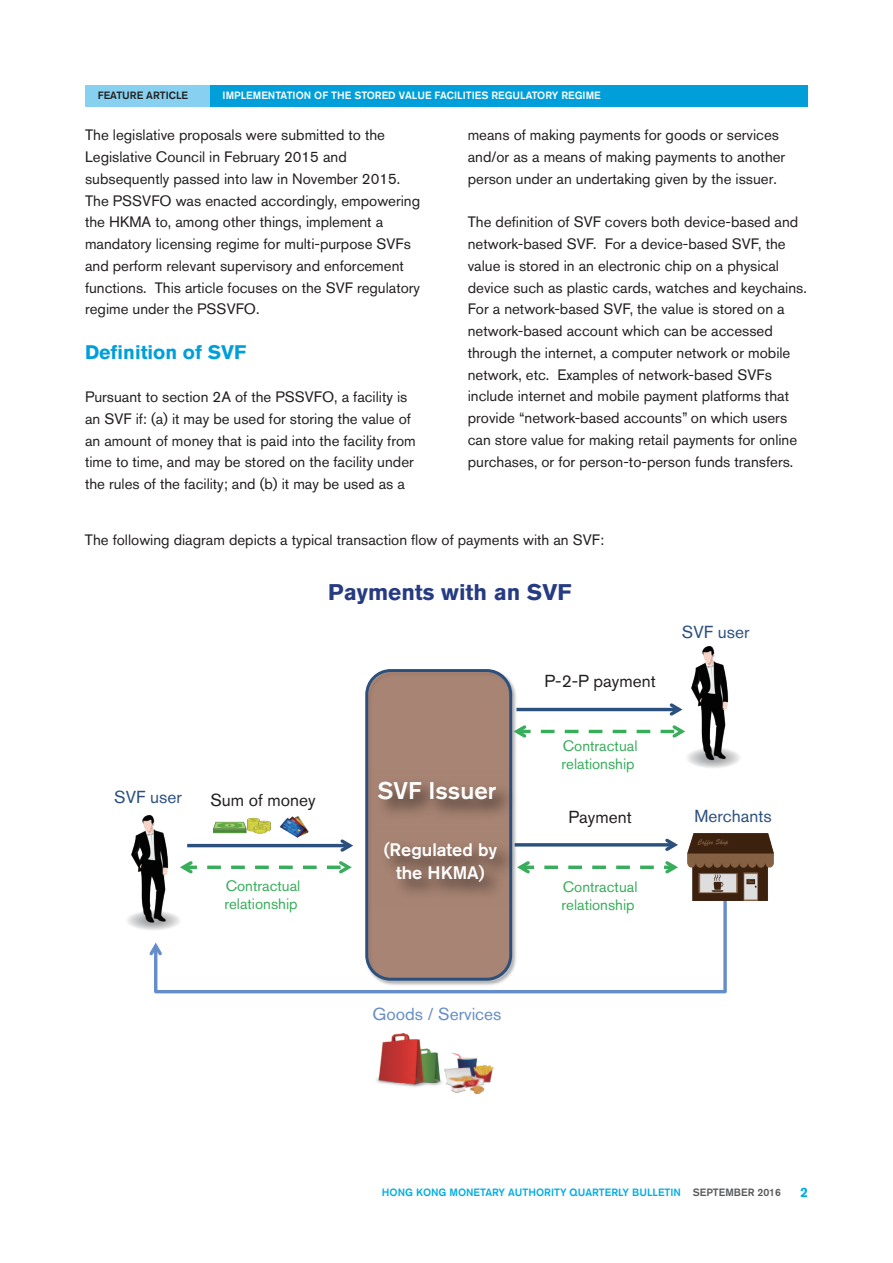
<style>
.page{position:relative;width:893px;height:1263px;background:#fff}
.page>*{position:absolute;margin:0;border:0;box-sizing:border-box;transform-origin:0 0}
.t1{font:500 24px "Akzidenz Grotesk BQ";color:#fff}
.t2{font:700 22.5px "Akzidenz Grotesk BQ";color:#263b82}
.t3{font:700 19.5px "Akzidenz Grotesk BQ";color:#009fda}
.t4{font:500 18px/23px "Akzidenz Grotesk BQ";color:#fff;text-align:center}
.t5{font:17.25px "Akzidenz Grotesk BQ";color:#231f20}
.t6{font:17.25px "Akzidenz Grotesk BQ";color:#2c507e}
.t7{font:17.25px "Akzidenz Grotesk BQ";color:#658dc9}
.t8{font:15px/21.8px "Akzidenz Grotesk BQ";color:#231f20}
.t9{font:15px/18px "Akzidenz Grotesk BQ";color:#38ad5b}
.t10{font:700 13.5px "Akzidenz Grotesk BQ";color:#00ade2}
.t11{font:500 10.5px "Akzidenz Grotesk BQ";color:#fff}
.t12{font:500 10.5px "Akzidenz Grotesk BQ";color:#00ade2}
.t13{font:500 10.5px "Akzidenz Grotesk BQ";color:#57585a}
.t14{font:500 10.5px "Akzidenz Grotesk BQ";color:#231f20}
.s1{color:#00ade2}
</style>
<div class="page">
<div style="left:85px;top:85px;width:723px;height:21px;background:#009fda"></div>
<div style="left:85px;top:85px;width:125px;height:21px;background:#88d0ef"></div>
<img style="left:376px;top:1033px;width:66px;height:54px">
<img style="left:444px;top:1052px;width:51px;height:41px">
<div style="left:367px;top:670px;width:144px;height:309px;background:#a78473;border-radius:24px"></div>
<div style="left:365px;top:669px;width:147px;height:312px;border:3px solid #2c507e;border-radius:24px"></div>
<img style="left:382px;top:770px;width:134px;height:59px">
<svg style="left:182px;top:839px;width:171px;height:35px"></svg>
<svg style="left:523px;top:838px;width:155px;height:36px"></svg>
<svg style="left:154px;top:894px;width:574px;height:100px"></svg>
<svg style="left:149px;top:939px;width:16px;height:19px"></svg>
<svg style="left:510px;top:700px;width:175px;height:41px"></svg>
<img style="left:376px;top:833px;width:147px;height:75px">
<img style="left:211px;top:817px;width:61px;height:26px">
<img style="left:127px;top:815px;width:55px;height:115px">
<img style="left:685px;top:647px;width:55px;height:121px">
<img style="left:687px;top:834px;width:87px;height:66px">
<img style="left:280px;top:816px;width:29px;height:22px">
<p class="t14" style="left:98px;top:89px;width:92px">FEATURE ARTICLE</p>
<p class="t11" style="left:223px;top:89px;width:59px">IMPLEMENTATI</p>
<p class="t11" style="left:296px;top:89px;width:44px">ON OF THE</p>
<p class="t11" style="left:354px;top:89px;width:59px">STORE D VALUE</p>
<p class="t11" style="left:435px;top:89px;width:12px">FACILITIES</p>
<p class="t11" style="left:491px;top:89px;width:29px">REGULAT</p>
<p class="t11" style="left:537px;top:89px;width:64px">ORY REGI ME</p>
<p class="t8" style="left:85px;top:124px;width:337px">The legislative proposals were submitted to the Legislative Council in February 2015 and subsequently passed into law in November 2015.<br>The PSSVFO was enacted accordingly, empowering the HKMA to, among other things, implement a mandatory licensing regime for multi-purpose SVFs and perform relevant supervisory and enforcement functions. This article focuses on the SVF regulatory regime under the PSSVFO.</p>
<h3 class="t3" style="left:85px;top:341px;width:163px">Definition of SVF</h3>
<p class="t8" style="left:85px;top:386px;width:332px">Pursuant to section 2A of the PSSVFO, a facility is an SVF if: (a) it may be used for storing the value of an amount of money that is paid into the facility from time to time, and may be stored on the facility under the rules of the facility; and (b) it may be used as a</p>
<p class="t8" style="left:468px;top:124px;width:319px">means of making payments for goods or services and/or as a means of making payments to another person under an undertaking given by the issuer.</p>
<p class="t8" style="left:468px;top:211px;width:341px">The definition of SVF covers both device-based and network-based SVF. For a device-based SVF, the value is stored in an electronic chip on a physical device such as plastic cards, watches and keychains.<br>For a network-based SVF, the value is stored on a network-based account which can be accessed through the internet, a computer network or mobile network, etc. Examples of network-based SVFs include internet and mobile payment platforms that provide “network-based accounts” on which users can store value for making retail payments for online purchases, or for person-to-person funds transfers.</p>
<p class="t8" style="left:85px;top:529px;width:521px">The following diagram depicts a typical transaction flow of payments with an SVF:</p>
<p class="t6" style="left:114px;top:787px;width:69px">SVF user</p>
<h2 class="t2" style="left:328px;top:579px;width:245px">Payments with an SVF</h2>
<p class="t5" style="left:210px;top:790px;width:107px">Sum of money</p>
<p class="t9" style="left:224px;top:877px;width:77px">Contractual relationship</p>
<h1 class="t1" style="left:378px;top:776px;width:120px">SVF ISSUER</h1>
<p class="t4" style="left:384px;top:838px;width:115px">(REGULATED BY<br>THE HKMA)</p>
<p class="t5" style="left:544px;top:671px;width:113px">P-2-P payment</p>
<p class="t9" style="left:562px;top:737px;width:77px">Contractual relationship</p>
<p class="t5" style="left:568px;top:806px;width:65px">Payment</p>
<p class="t9" style="left:562px;top:878px;width:77px">Contractual relationship</p>
<p class="t6" style="left:682px;top:621px;width:69px">SVF user</p>
<p class="t6" style="left:695px;top:805px;width:79px">Merchants</p>
<p class="t7" style="left:372px;top:1003px;width:131px">Goods / Services</p>
<p class="t12" style="left:382px;top:1185px;width:99px">HONG KONG MONETAR</p>
<p class="t12" style="left:499px;top:1185px;width:18px">Y AUTH</p>
<p class="t12" style="left:536px;top:1185px;width:49px">ORITY QUARTERL</p>
<p class="t12" style="left:623px;top:1185px;width:24px">Y BULLETI</p>
<p class="t13" style="left:673px;top:1185px;width:68px"><span class="s1">N</span> SEPTEMBER</p>
<p class="t13" style="left:757px;top:1185px;width:25px">2016</p>
<p class="t10" style="left:800px;top:1184px;width:9px">2</p>
</div>
